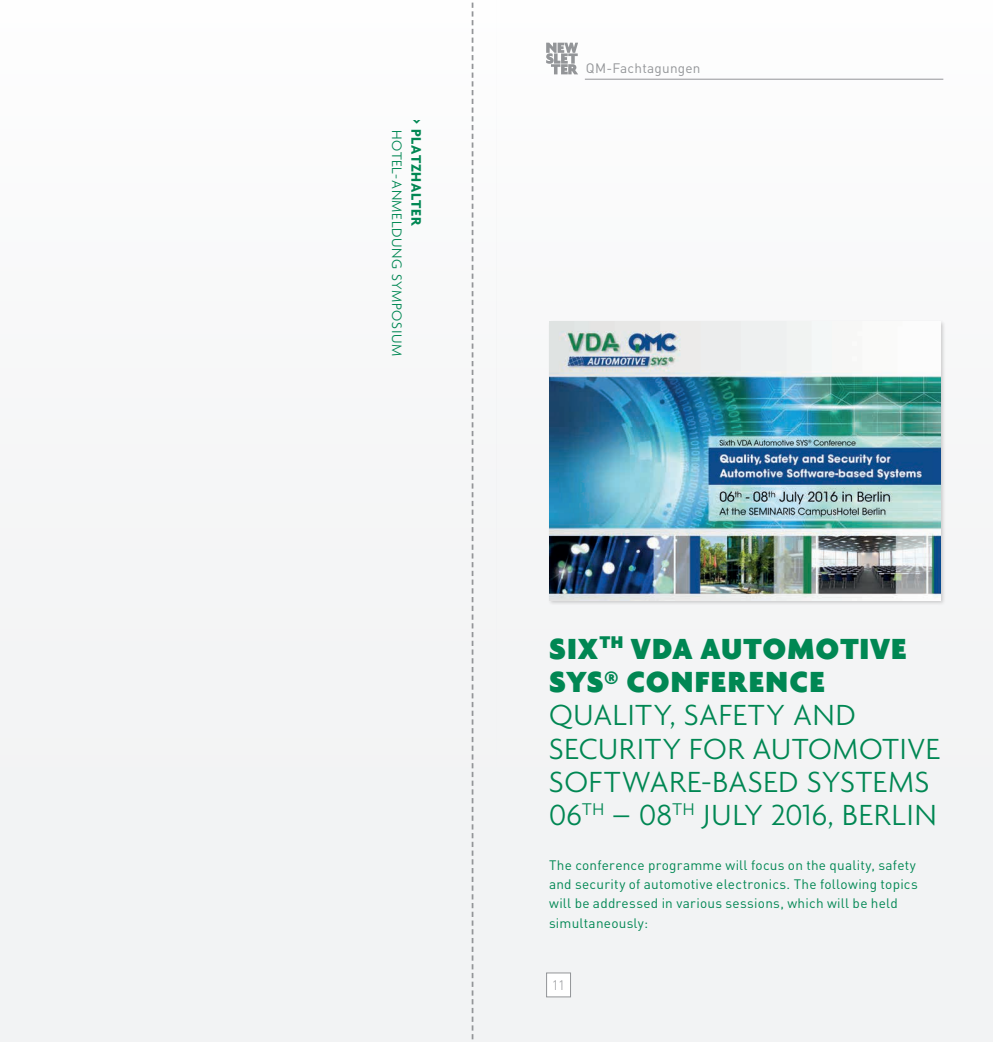
<style>
.page{position:relative;width:993px;height:1042px;background:#fff}
.page>*{position:absolute;margin:0;border:0;box-sizing:border-box;transform-origin:0 0}
.t1{font:300 31.5px/33.2px "Agenda";letter-spacing:.02em;color:#008753}
.t2{font:900 31.5px/33.2px "Agenda";letter-spacing:.03em;color:#008753}
.t3{font:300 14.88px/19.2px "Agenda";letter-spacing:.04em;color:#008753}
.t4{font:13.65px/19.2px "DIN Pro";letter-spacing:.02em;color:#008753}
.t5{font:13.65px "DIN Pro";letter-spacing:.015em;color:#939598}
.t6{font:300 13.65px "DIN Pro";color:#939598}
.s1{font-family:"DIN Pro";font-weight:700}
.s2{font-weight:700}
</style>
<div class="page">
<div style="left:0;top:0;width:496px;height:1042px;background:#f2f3f4"></div>
<div style="left:496px;top:0;width:496px;height:1042px;background:#f2f3f4"></div>
<div style="left:546px;top:973px;width:24px;height:24px;background:#fff"></div>
<div style="left:546px;top:972px;width:24px;height:25px;border:1px solid #939598"></div>
<hr style="left:584px;top:79px;width:359px;height:1px;background:#939598">
<svg style="left:546px;top:43px;width:32px;height:31px"></svg>
<svg style="left:471px;top:0;width:2px;height:1040px"></svg>
<div style="left:547px;top:319px;width:398px;height:287px;background:#231f20;opacity:.2"></div>
<img style="left:549px;top:321px;width:391px;height:280px">
<p class="t3" style="left:426px;top:130px;width:228px;text-indent:-11px;rotate:90deg"><span class="s1">›</span> <span class="s2">PLATZHALTER<br></span>HOTEL-ANMELDUNG SYMPOSIUM</p>
<p class="t5" style="left:585px;top:59px;width:116px">QM-Fachtagungen</p>
<h1 class="t2" style="left:549px;top:631px;width:359px">SIX<sup>TH</sup> VDA AUTOMOTIVE<br>SYS® CONFERENCE</h1>
<h1 class="t1" style="left:549px;top:698px;width:392px">QUALITY, SAFETY AND<br>SECURITY FOR AUTOMOTIVE<br>SOFTWARE-BASED SYSTEMS<br>06<sup>TH</sup> – 08<sup>TH</sup> JULY 2016, BERLIN</h1>
<p class="t4" style="left:549px;top:855px;width:370px">The conference programme will focus on the quality, safety and security of automotive electronics. The following topics will be addressed in various sessions, which will be held simultaneously:</p>
<p class="t6" style="left:551px;top:976px;width:15px">11</p>
</div>
